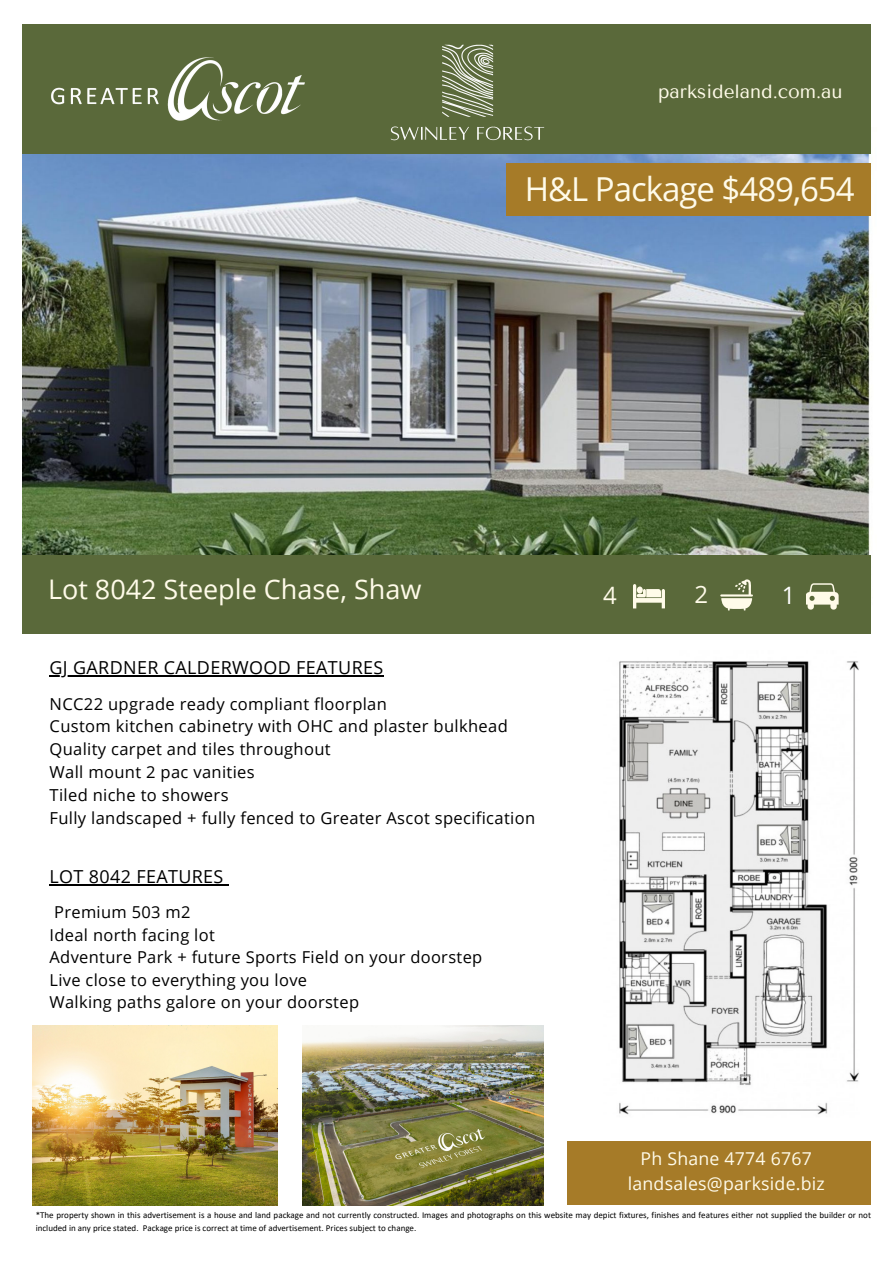
<style>
.page{position:relative;width:894px;height:1264px;background:#fff}
.page>*{position:absolute;margin:0;border:0;box-sizing:border-box;transform-origin:0 0}
.t1{font:33px "Open Sans";letter-spacing:-.03em;color:#fffbe9}
.t2{font:27px "Open Sans";color:#fffbe9}
.t3{font:24px "Open Sans";color:#fffbe9}
.t4{font:24px "Open Sans";color:#fff}
.t5{font:19.05px "Tenor Sans";color:#fffbe9}
.t6{font:18px "Open Sans";letter-spacing:.02em;color:#000}
.t7{font:17.7px/25.8px "Open Sans";letter-spacing:.015em;color:#fffbe9;text-align:center}
.t8{font:16.5px "Open Sans";letter-spacing:.02em;color:#000}
.t9{font:9px/12.3px "Calibri";color:#000}
</style>
<div class="page">
<img style="left:23px;top:128px;width:848px;height:506px">
<div style="left:506px;top:163px;width:364px;height:53px;background:#a67b28"></div>
<div style="left:23px;top:555px;width:847px;height:78px;background:#5a693a"></div>
<img style="left:32px;top:1025px;width:245px;height:180px">
<svg style="left:633px;top:584px;width:31px;height:24px"></svg>
<svg style="left:720px;top:579px;width:32px;height:31px"></svg>
<svg style="left:806px;top:583px;width:32px;height:26px"></svg>
<div style="left:23px;top:24px;width:847px;height:130px;background:#5a693a"></div>
<img style="left:390px;top:44px;width:155px;height:97px">
<img style="left:51px;top:57px;width:254px;height:64px">
<img style="left:302px;top:1025px;width:241px;height:180px">
<div style="left:567px;top:1141px;width:303px;height:63px;background:#a67b28"></div>
<img style="left:619px;top:661px;width:240px;height:454px">
<hr style="left:50px;top:675px;width:333px;height:1px;background:#000">
<hr style="left:50px;top:884px;width:174px;height:1px;background:#000">
<p class="t5" style="left:658px;top:80px;width:186px">parksideland.com.au</p>
<p class="t1" style="left:524px;top:166px;width:331px">H&amp;L Package $489,654</p>
<p class="t2" style="left:48px;top:569px;width:375px">Lot 8042 Steeple Chase, Shaw</p>
<p class="t3" style="left:603px;top:578px;width:15px">4</p>
<p class="t3" style="left:694px;top:577px;width:15px">2</p>
<p class="t4" style="left:781px;top:578px;width:15px">1</p>
<p class="t6" style="left:50px;top:655px;width:335px">GJ GARDNER CALDERWOOD FEATURES</p>
<p class="t8" style="left:50px;top:692px;width:339px">NCC22 upgrade ready compliant floorplan</p>
<p class="t8" style="left:50px;top:715px;width:459px">Custom kitchen cabinetry with OHC and plaster bulkhead</p>
<p class="t8" style="left:50px;top:737px;width:282px">Quality carpet and tiles throughout</p>
<p class="t8" style="left:50px;top:760px;width:206px">Wall mount 2 pac vanities</p>
<p class="t8" style="left:50px;top:783px;width:180px">Tiled niche to showers</p>
<p class="t8" style="left:50px;top:806px;width:487px">Fully landscaped + fully fenced to Greater Ascot specification</p>
<p class="t6" style="left:50px;top:864px;width:175px">LOT 8042 FEATURES</p>
<p class="t8" style="left:54px;top:900px;width:138px">Premium 503 m2</p>
<p class="t8" style="left:50px;top:922px;width:167px">Ideal north facing lot</p>
<p class="t8" style="left:50px;top:945px;width:434px">Adventure Park + future Sports Field on your doorstep</p>
<p class="t8" style="left:50px;top:967px;width:259px">Live close to everything you love</p>
<p class="t8" style="left:50px;top:990px;width:311px">Walking paths galore on your doorstep</p>
<p class="t7" style="left:627px;top:1144px;width:198px">Ph Shane 4774 6767 landsales@parkside.biz</p>
<p class="t9" style="left:36px;top:1209px;width:836px">*The property shown in this advertisement is a house and land package and not currently constructed. Images and photographs on this website may depict fixtures, finishes and features either not supplied the builder or not included in any price stated. Package price is correct at time of advertisement. Prices subject to change.</p>
</div>
